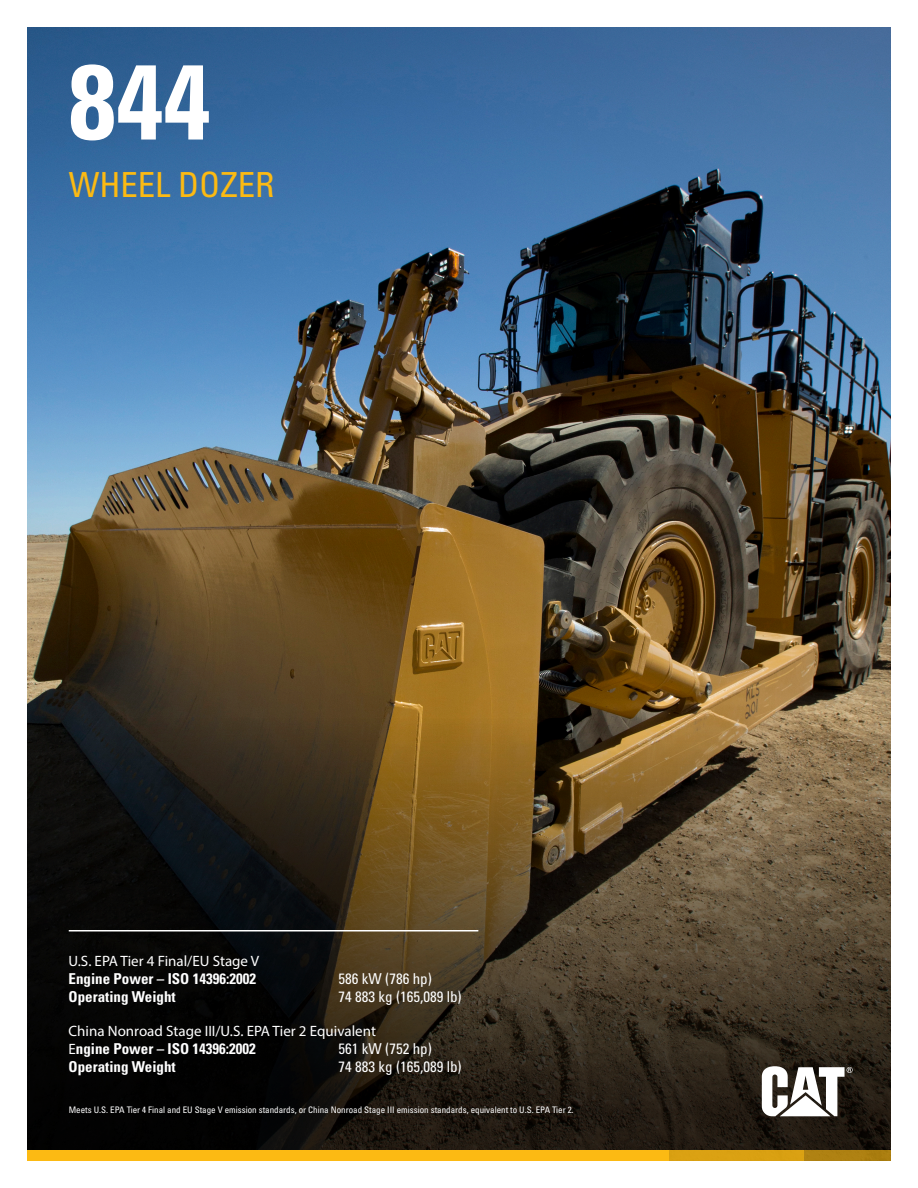
<style>
.page{position:relative;width:918px;height:1188px;background:#fff}
.page>*{position:absolute;margin:0;border:0;box-sizing:border-box;transform-origin:0 0}
.t1{font:700 condensed 106.2px "Univers LT Std";color:#fff}
.t2{font:condensed 34.5px "Univers LTCYR 57";color:#fcba13}
.t3{font:700 condensed 15px "Univers LT Std";color:#fff}
.t4{font:15px "Myriad Pro";color:#fff}
.t5{font:condensed 15px "Univers LTCYR 57";color:#fff}
.t6{font:condensed 9px "Univers LTCYR 57";color:#fff}
.s1{font-family:"Myriad Pro";font-weight:400;font-stretch:normal}
</style>
<div class="page">
<img style="left:27px;top:27px;width:864px;height:1124px">
<div style="left:27px;top:1151px;width:641px;height:10px;background:#fcba13"></div>
<div style="left:667px;top:1151px;width:137px;height:10px;background:#daa112"></div>
<div style="left:804px;top:1151px;width:87px;height:10px;background:#af8112"></div>
<svg style="left:762px;top:1066px;width:91px;height:50px"></svg>
<hr style="left:69px;top:930px;width:409px;height:1px;background:#fff">
<p class="t1" style="left:69px;top:37px;width:143px">844</p>
<p class="t2" style="left:69px;top:163px;width:207px">WHEEL DOZER</p>
<p class="t4" style="left:69px;top:951px;width:192px">U.S. EPA Tier 4 Final/EU Stage V</p>
<p class="t3" style="left:69px;top:969px;width:189px">Engine Power – ISO 14396:2002</p>
<p class="t5" style="left:339px;top:969px;width:95px">586 kW (786 hp)</p>
<p class="t3" style="left:69px;top:987px;width:109px">Operating Weight</p>
<p class="t5" style="left:339px;top:987px;width:125px">74 883 kg (165,089 lb)</p>
<p class="t4" style="left:69px;top:1021px;width:309px">China Nonroad Stage III/U.S. EPA Tier 2 Equivalent</p>
<p class="t3" style="left:69px;top:1039px;width:189px"><span class="s1">E</span>ngine Power – ISO 14396:2002</p>
<p class="t5" style="left:339px;top:1039px;width:95px">561 kW (752 hp)</p>
<p class="t3" style="left:69px;top:1057px;width:109px">Operating Weight</p>
<p class="t5" style="left:339px;top:1057px;width:125px">74 883 kg (165,089 lb)</p>
<p class="t6" style="left:69px;top:1105px;width:506px">Meets U.S. EPA Tier 4 Final and EU Stage V emission standards, or China Nonroad Stage III emission standards, equivalent to U.S. EPA Tier 2.</p>
</div>
